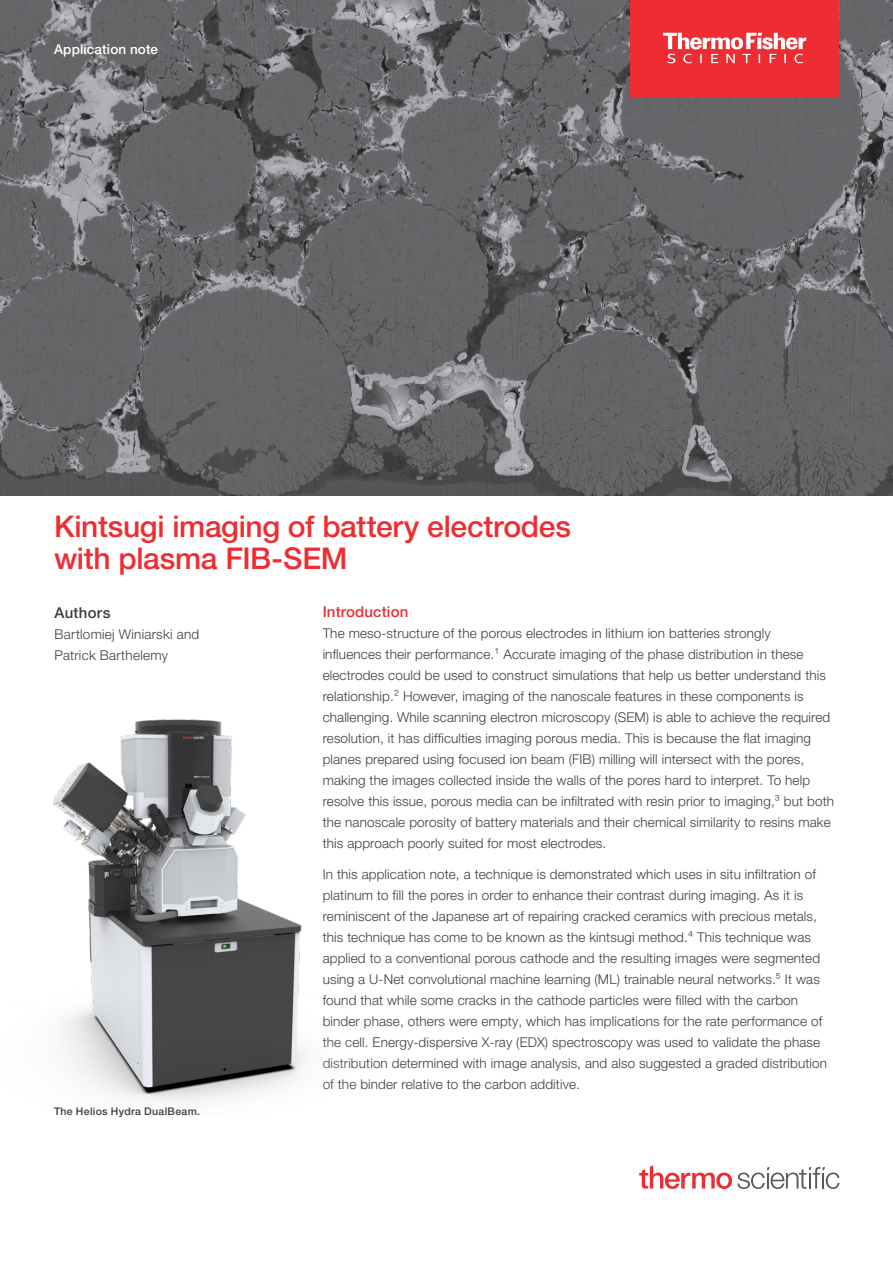
<style>
.page{position:relative;width:893px;height:1263px;background:#fff}
.page>*{position:absolute;margin:0;border:0;box-sizing:border-box;transform-origin:0 0}
.t1{font:500 30px/31.5px "Helvetica Neue LTW1 G";letter-spacing:-.01em;color:#ee2d33}
.t2{font:500 15px "Helvetica Neue LTW1 G";letter-spacing:.01em;color:#ee2d33}
.t3{font:500 15px "Helvetica Neue LTW1 G";letter-spacing:.02em;color:#3e3e3f}
.t4{font:300 13.5px/21px "Helvetica Neue LTW1 G";letter-spacing:.01em;color:#3e3e3f}
.t5{font:500 13.5px "Helvetica Neue LTW1 G";letter-spacing:.01em;color:#fff}
.t6{font:500 10.5px "Helvetica Neue LTW1 G";letter-spacing:.03em;color:#3e3e3f}
</style>
<div class="page">
<img style="left:0;top:0;width:893px;height:495px">
<img style="left:52px;top:719px;width:254px;height:383px">
<svg style="left:639px;top:1165px;width:200px;height:24px"></svg>
<div style="left:630px;top:0;width:209px;height:96px;background:#ee2d33"></div>
<svg style="left:663px;top:33px;width:143px;height:30px"></svg>
<p class="t5" style="left:54px;top:41px;width:106px">Application note</p>
<h1 class="t1" style="left:54px;top:511px;width:518px">Kintsugi imaging of battery electrodes with plasma FIB-SEM</h1>
<p class="t3" style="left:54px;top:604px;width:58px">Authors</p>
<p class="t4" style="left:54px;top:624px;width:146px">Bartlomiej Winiarski and<br>Patrick Barthelemy</p>
<p class="t6" style="left:54px;top:1105px;width:148px">The Helios Hydra DualBeam.</p>
<p class="t2" style="left:323px;top:602px;width:87px">Introduction</p>
<p class="t4" style="left:323px;top:622px;width:513px">The meso-structure of the porous electrodes in lithium ion batteries strongly<br>influences their performance.¹ Accurate imaging of the phase distribution in these electrodes could be used to construct simulations that help us better understand this relationship.² However, imaging of the nanoscale features in these components is challenging. While scanning electron microscopy (SEM) is able to achieve the required resolution, it has difficulties imaging porous media. This is because the flat imaging planes prepared using focused ion beam (FIB) milling will intersect with the pores, making the images collected inside the walls of the pores hard to interpret. To help resolve this issue, porous media can be infiltrated with resin prior to imaging,³ but both the nanoscale porosity of battery materials and their chemical similarity to resins make this approach poorly suited for most electrodes.</p>
<p class="t4" style="left:323px;top:864px;width:506px">In this application note, a technique is demonstrated which uses in situ infiltration of platinum to fill the pores in order to enhance their contrast during imaging. As it is reminiscent of the Japanese art of repairing cracked ceramics with precious metals, this technique has come to be known as the kintsugi method.⁴ This technique was applied to a conventional porous cathode and the resulting images were segmented using a U-Net convolutional machine learning (ML) trainable neural networks.⁵ It was found that while some cracks in the cathode particles were filled with the carbon binder phase, others were empty, which has implications for the rate performance of the cell. Energy-dispersive X-ray (EDX) spectroscopy was used to validate the phase distribution determined with image analysis, and also suggested a graded distribution of the binder relative to the carbon additive.</p>
</div>
